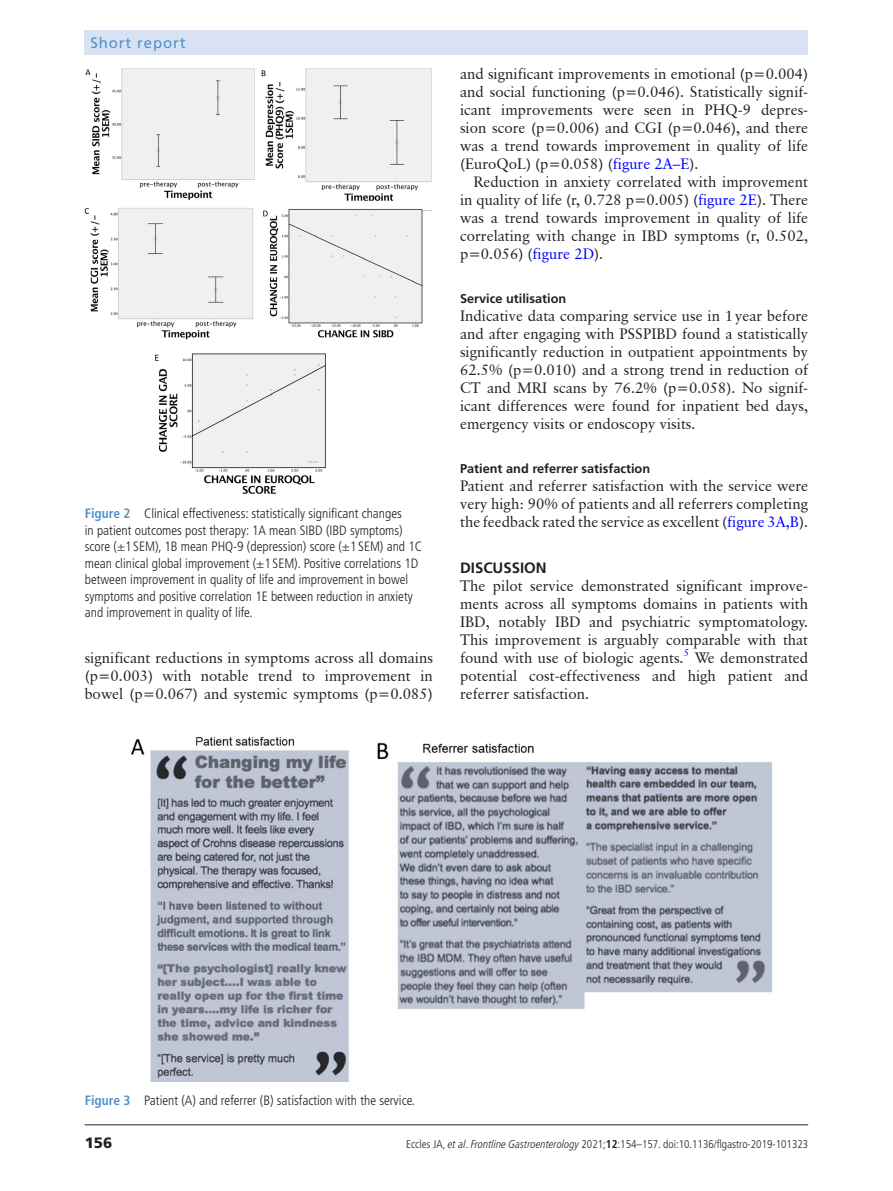
<style>
.page{position:relative;width:893px;height:1191px;background:#fff}
.page>*{position:absolute;margin:0;border:0;box-sizing:border-box;transform-origin:0 0}
.t1{font:15px/18px "Classical Garamond BT";color:#231f20;text-align:justify}
.t2{font:15px "Frutiger LT Std";letter-spacing:.055em;color:#5091cd}
.t3{font:700 15px "Frutiger LT Std";color:#231f20}
.t4{font:900 15px "Frutiger LT Std";color:#231f20}
.t5{font:300 condensed 13.5px/16.5px "Frutiger LT Pro";color:#231f20}
.t6{font:700 12.75px "Frutiger LT Std";color:#231f20}
.t7{font:300 condensed 11.25px "Frutiger LT Pro";color:#231f20}
.t8{font:9.9px "Classical Garamond BT";color:#00f}
.s1{font-weight:700;color:#5091cd}
.s2{color:#00f}
.s3{font-style:italic}
.s4{font-weight:700}
</style>
<div class="page">
<hr style="left:85px;top:1124px;width:723px;height:1px;background:#231f20">
<div style="left:85px;top:30px;width:723px;height:24px;background:#d8e2f3"></div>
<img style="left:85px;top:68px;width:347px;height:426px">
<img style="left:131px;top:737px;width:641px;height:344px">
<p class="t2" style="left:90px;top:34px;width:97px">Short report</p>
<p class="t5" style="left:85px;top:505px;width:339px"><span class="s1">Figure 2</span> Clinical effectiveness: statistically significant changes<br>in patient outcomes post therapy: 1A mean SIBD (IBD symptoms) score (±1 SEM), 1B mean PHQ-9 (depression) score (±1 SEM) and 1C mean clinical global improvement (±1 SEM). Positive correlations 1D between improvement in quality of life and improvement in bowel symptoms and positive correlation 1E between reduction in anxiety and improvement in quality of life.</p>
<p class="t1" style="left:85px;top:648px;width:350px">significant reductions in symptoms across all domains (p=0.003) with notable trend to improvement in bowel (p=0.067) and systemic symptoms (p=0.085)</p>
<p class="t1" style="left:460px;top:64px;width:350px">and significant improvements in emotional (p=0.004) and social functioning (p=0.046). Statistically signif&shy;icant improvements were seen in PHQ-9 depres&shy;sion score (p=0.006) and CGI (p=0.046), and there was a trend towards improvement in quality of life (EuroQoL) (p=0.058) (<span class="s2">figure 2A–E</span>).</p>
<p class="t1" style="left:460px;top:172px;width:350px;text-indent:14px">Reduction in anxiety correlated with improvement in quality of life (r, 0.728 p=0.005) (<span class="s2">figure 2E</span>). There was a trend towards improvement in quality of life correlating with change in IBD symptoms (r, 0.502, p=0.056) (<span class="s2">figure 2D</span>).</p>
<p class="t6" style="left:460px;top:291px;width:108px">Service utilisation</p>
<p class="t1" style="left:460px;top:306px;width:350px">Indicative data comparing service use in 1year before and after engaging with PSSPIBD found a statistically significantly reduction in outpatient appointments by 62.5% (p=0.010) and a strong trend in reduction of CT and MRI scans by 76.2% (p=0.058). No signif&shy;icant differences were found for inpatient bed days, emergency visits or endoscopy visits.</p>
<p class="t6" style="left:460px;top:461px;width:192px">Patient and referrer satisfaction</p>
<p class="t1" style="left:460px;top:476px;width:350px">Patient and referrer satisfaction with the service were very high: 90% of patients and all referrers completing the feedback rated the service as excellent (<span class="s2">figure 3A,B</span>).</p>
<p class="t3" style="left:460px;top:559px;width:88px">Discussion</p>
<p class="t1" style="left:460px;top:576px;width:350px">The pilot service demonstrated significant improve&shy;ments across all symptoms domains in patients with IBD, notably IBD and psychiatric symptomatology.<br>This improvement is arguably comparable with that found with use of biologic agents.</p>
<p class="t8" style="left:684px;top:647px;width:7px">5</p>
<p class="t1" style="left:460px;top:648px;width:350px;text-indent:235px">We demonstrated potential cost-effectiveness and high patient and referrer satisfaction.</p>
<p class="t5" style="left:85px;top:1092px;width:332px"><span class="s1">Figure 3</span> Patient (A) and referrer (B) satisfaction with the service.</p>
<p class="t4" style="left:85px;top:1133px;width:29px">156</p>
<p class="t7" style="left:406px;top:1137px;width:404px">Eccles JA, <span class="s3">et al</span>. <span class="s3">Frontline Gastroenterology</span> 2021;<span class="s4">12</span>:154–157. doi:10.1136/flgastro-2019-101323</p>
</div>
